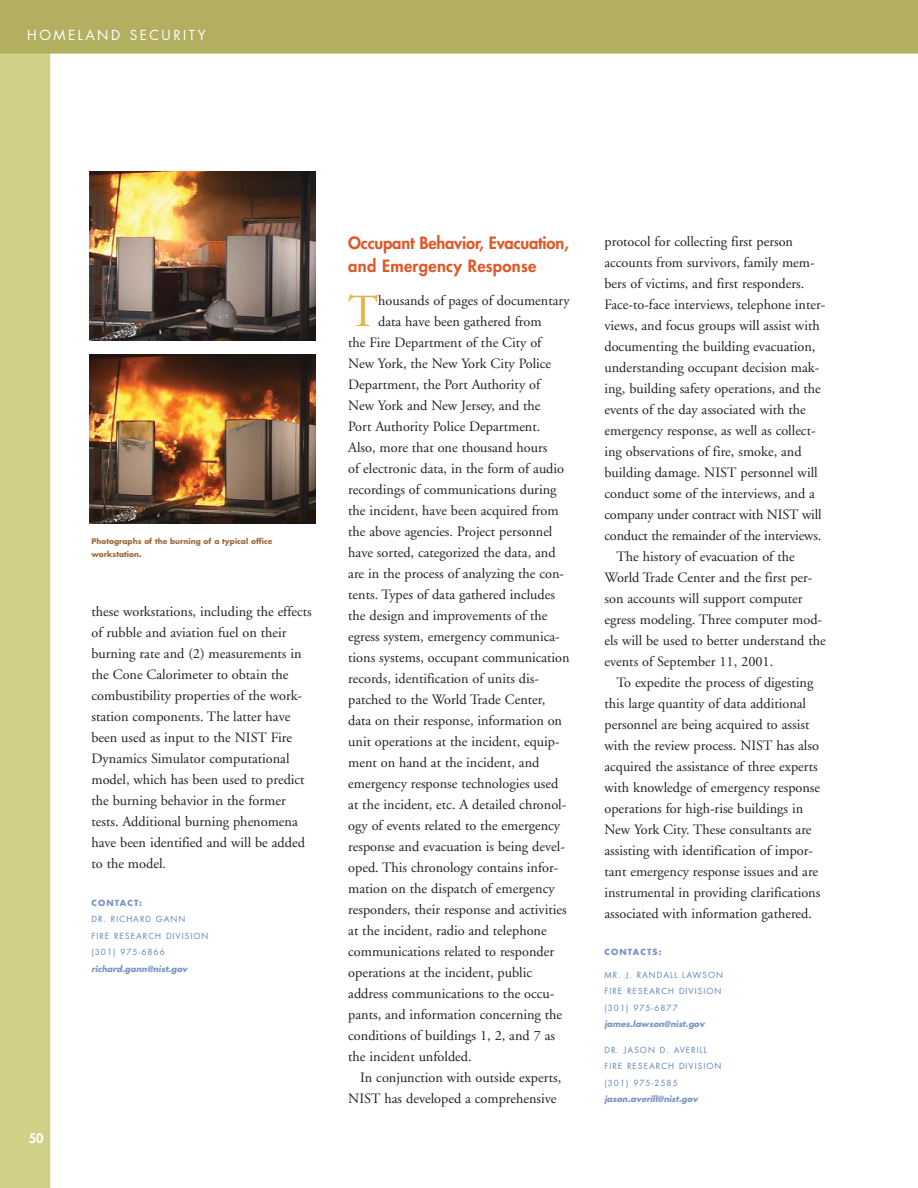
<style>
.page{position:relative;width:918px;height:1188px;background:#fff}
.page>*{position:absolute;margin:0;border:0;box-sizing:border-box;transform-origin:0 0}
.t1{font:45.9px "Adobe Garamond";color:#e5b443}
.t2{font:800 16.5px/22.5px "Futura";letter-spacing:-.01em;color:#e15627}
.t3{font:14.25px/21px "Adobe Garamond";color:#231f20}
.t4{font:13.5px "Futura";letter-spacing:.185em;color:#fff}
.t5{font:800 12.75px "Futura";color:#fff}
.t6{font:8.25px/16.5px "Futura";letter-spacing:.125em;color:#6084bc}
.t7{font:italic 700 8.25px "Futura";color:#7792c6}
.t8{font:700 8.25px "Futura";letter-spacing:.135em;color:#7792c6}
.t9{font:700 7.5px/13.5px "Futura";color:#9d6736}
</style>
<div class="page">
<img style="left:0;top:0;width:918px;height:1188px">
<img style="left:90px;top:171px;width:226px;height:169px">
<img style="left:90px;top:354px;width:226px;height:170px">
<p class="t4" style="left:27px;top:28px;width:180px">HOMELAND SECURITY</p>
<p class="t5" style="left:29px;top:1132px;width:16px">50</p>
<p class="t9" style="left:92px;top:535px;width:182px">Photographs of the burning of a typical office workstation.</p>
<p class="t3" style="left:92px;top:603px;width:222px">these workstations, including the effects of rubble and aviation fuel on their burning rate and (2) measurements in the Cone Calorimeter to obtain the combustibility properties of the work&shy;station components. The latter have been used as input to the NIST Fire Dynamics Simulator computational model, which has been used to predict the burning behavior in the former tests. Additional burning phenomena have been identified and will be added to the model.</p>
<p class="t8" style="left:92px;top:899px;width:52px">CONTACT:</p>
<p class="t6" style="left:92px;top:912px;width:118px">DR. RICHARD GANN<br>FIRE RESEARCH DIVISION (301) 975-6866</p>
<p class="t7" style="left:92px;top:965px;width:97px">richard.gann@nist.gov</p>
<p class="t2" style="left:348px;top:233px;width:222px">Occupant Behavior, Evacuation, and Emergency Response</p>
<h1 class="t1" style="left:348px;top:293px;width:32px">T</h1>
<p class="t3" style="left:378px;top:291px;width:193px">housands of pages of documentary</p>
<p class="t3" style="left:378px;top:312px;width:165px">data have been gathered from</p>
<p class="t3" style="left:348px;top:333px;width:195px">the Fire Department of the City of</p>
<p class="t3" style="left:348px;top:354px;width:204px">New York, the New York City Police</p>
<p class="t3" style="left:348px;top:375px;width:193px">Department, the Port Authority of</p>
<p class="t3" style="left:348px;top:396px;width:194px">New York and New Jersey, and the</p>
<p class="t3" style="left:348px;top:417px;width:194px">Port Authority Police Department.</p>
<p class="t3" style="left:348px;top:438px;width:201px">Also, more that one thousand hours</p>
<p class="t3" style="left:348px;top:459px;width:217px">of electronic data, in the form of audio</p>
<p class="t3" style="left:348px;top:480px;width:210px">recordings of communications during</p>
<p class="t3" style="left:348px;top:501px;width:212px">the incident, have been acquired from</p>
<p class="t3" style="left:348px;top:522px;width:206px">the above agencies. Project personnel</p>
<p class="t3" style="left:348px;top:543px;width:209px">have sorted, categorized the data, and</p>
<p class="t3" style="left:348px;top:564px;width:217px">are in the process of analyzing the con-</p>
<p class="t3" style="left:348px;top:585px;width:208px">tents. Types of data gathered includes</p>
<p class="t3" style="left:348px;top:606px;width:201px">the design and improvements of the</p>
<p class="t3" style="left:348px;top:627px;width:213px">egress system, emergency communica-</p>
<p class="t3" style="left:348px;top:648px;width:223px">tions systems, occupant communication</p>
<p class="t3" style="left:348px;top:669px;width:192px">records, identification of units dis-</p>
<p class="t3" style="left:348px;top:690px;width:199px">patched to the World Trade Center,</p>
<p class="t3" style="left:348px;top:711px;width:215px">data on their response, information on</p>
<p class="t3" style="left:348px;top:732px;width:213px">unit operations at the incident, equip-</p>
<p class="t3" style="left:348px;top:753px;width:193px">ment on hand at the incident, and</p>
<p class="t3" style="left:348px;top:774px;width:212px">emergency response technologies used</p>
<p class="t3" style="left:348px;top:795px;width:220px">at the incident, etc. A detailed chronol-</p>
<p class="t3" style="left:348px;top:816px;width:213px">ogy of events related to the emergency</p>
<p class="t3" style="left:348px;top:837px;width:218px">response and evacuation is being devel-</p>
<p class="t3" style="left:348px;top:858px;width:212px">oped. This chronology contains infor-</p>
<p class="t3" style="left:348px;top:879px;width:208px">mation on the dispatch of emergency</p>
<p class="t3" style="left:348px;top:900px;width:220px">responders, their response and activities</p>
<p class="t3" style="left:348px;top:921px;width:200px">at the incident, radio and telephone</p>
<p class="t3" style="left:348px;top:942px;width:207px">communications related to responder</p>
<p class="t3" style="left:348px;top:963px;width:185px">operations at the incident, public</p>
<p class="t3" style="left:348px;top:984px;width:208px">address communications to the occu-</p>
<p class="t3" style="left:348px;top:1005px;width:215px">pants, and information concerning the</p>
<p class="t3" style="left:348px;top:1026px;width:208px">conditions of buildings 1, 2, and 7 as</p>
<p class="t3" style="left:348px;top:1047px;width:125px">the incident unfolded.</p>
<p class="t3" style="left:360px;top:1068px;width:202px">In conjunction with outside experts,</p>
<p class="t3" style="left:348px;top:1089px;width:210px">NIST has developed a comprehensive</p>
<p class="t3" style="left:604px;top:232px;width:190px">protocol for collecting first person</p>
<p class="t3" style="left:604px;top:253px;width:212px">accounts from survivors, family mem-</p>
<p class="t3" style="left:604px;top:274px;width:201px">bers of victims, and first responders.</p>
<p class="t3" style="left:604px;top:295px;width:222px">Face-to-face interviews, telephone inter-</p>
<p class="t3" style="left:604px;top:316px;width:217px">views, and focus groups will assist with</p>
<p class="t3" style="left:604px;top:337px;width:213px">documenting the building evacuation,</p>
<p class="t3" style="left:604px;top:358px;width:216px">understanding occupant decision mak-</p>
<p class="t3" style="left:604px;top:379px;width:218px">ing, building safety operations, and the</p>
<p class="t3" style="left:604px;top:400px;width:203px">events of the day associated with the</p>
<p class="t3" style="left:604px;top:421px;width:213px">emergency response, as well as collect-</p>
<p class="t3" style="left:604px;top:442px;width:199px">ing observations of fire, smoke, and</p>
<p class="t3" style="left:604px;top:463px;width:215px">building damage. NIST personnel will</p>
<p class="t3" style="left:604px;top:484px;width:212px">conduct some of the interviews, and a</p>
<p class="t3" style="left:604px;top:505px;width:219px">company under contract with NIST will</p>
<p class="t3" style="left:604px;top:526px;width:218px">conduct the remainder of the interviews.</p>
<p class="t3" style="left:616px;top:547px;width:180px">The history of evacuation of the</p>
<p class="t3" style="left:604px;top:568px;width:210px">World Trade Center and the first per-</p>
<p class="t3" style="left:604px;top:589px;width:200px">son accounts will support computer</p>
<p class="t3" style="left:604px;top:610px;width:219px">egress modeling. Three computer mod-</p>
<p class="t3" style="left:604px;top:631px;width:223px">els will be used to better understand the</p>
<p class="t3" style="left:604px;top:652px;width:170px">events of September 11, 2001.</p>
<p class="t3" style="left:616px;top:673px;width:198px">To expedite the process of digesting</p>
<p class="t3" style="left:604px;top:694px;width:203px">this large quantity of data additional</p>
<p class="t3" style="left:604px;top:715px;width:206px">personnel are being acquired to assist</p>
<p class="t3" style="left:604px;top:736px;width:216px">with the review process. NIST has also</p>
<p class="t3" style="left:604px;top:757px;width:215px">acquired the assistance of three experts</p>
<p class="t3" style="left:604px;top:778px;width:217px">with knowledge of emergency response</p>
<p class="t3" style="left:604px;top:799px;width:200px">operations for high-rise buildings in</p>
<p class="t3" style="left:604px;top:820px;width:209px">New York City. These consultants are</p>
<p class="t3" style="left:604px;top:841px;width:210px">assisting with identification of impor-</p>
<p class="t3" style="left:604px;top:862px;width:215px">tant emergency response issues and are</p>
<p class="t3" style="left:604px;top:883px;width:217px">instrumental in providing clarifications</p>
<p class="t3" style="left:604px;top:904px;width:209px">associated with information gathered.</p>
<p class="t8" style="left:604px;top:948px;width:59px">CONTACTS:</p>
<p class="t6" style="left:604px;top:967px;width:120px">MR. J. RANDALL LAWSON<br>FIRE RESEARCH DIVISION (301) 975-6877</p>
<p class="t7" style="left:604px;top:1020px;width:102px">james.lawson@nist.gov</p>
<p class="t6" style="left:604px;top:1042px;width:118px">DR. JASON D. AVERILL<br>FIRE RESEARCH DIVISION (301) 975-2585</p>
<p class="t7" style="left:604px;top:1095px;width:95px">jason.averill@nist.gov</p>
</div>
